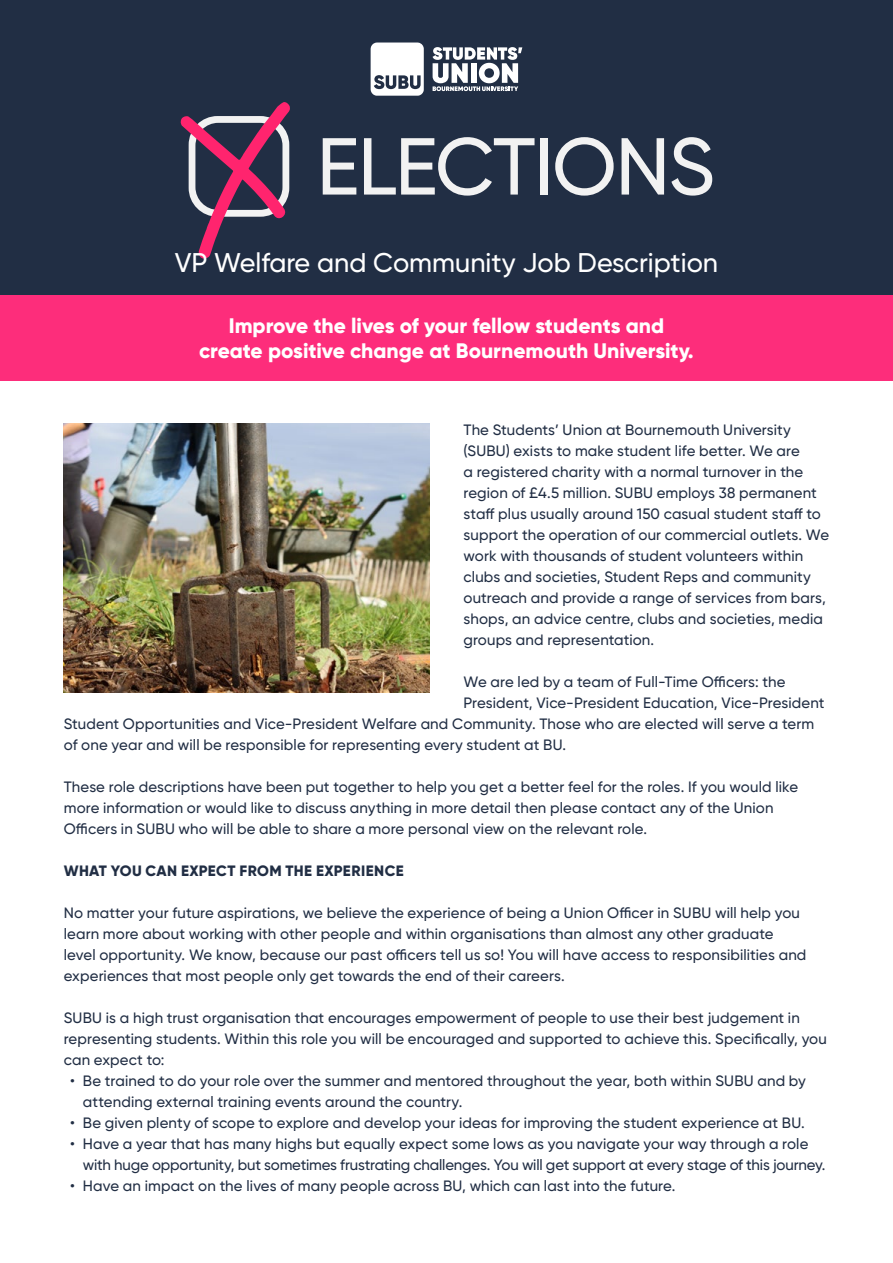
<style>
.page{position:relative;width:893px;height:1263px;background:#fff}
.page>*{position:absolute;margin:0;border:0;box-sizing:border-box;transform-origin:0 0}
.t1{font:500 27px "Gilroy";color:#fff}
.t2{font:800 21px/25.2px "Gilroy";color:#fff;text-align:center}
.t3{font:500 15px/21px "Gilroy";letter-spacing:.01em;color:#212e44}
.t4{font:500 15px/21px "Gilroy";letter-spacing:-.01em;color:#212e44}
.t5{font:800 15px "Gilroy";letter-spacing:.02em;color:#212e44}
</style>
<div class="page">
<div style="left:0;top:0;width:893px;height:296px;background:#212e44"></div>
<svg style="left:433px;top:47px;width:89px;height:44px"></svg>
<svg style="left:371px;top:43px;width:53px;height:53px"></svg>
<svg style="left:181px;top:102px;width:109px;height:157px"></svg>
<svg style="left:323px;top:138px;width:33px;height:57px"></svg>
<svg style="left:364px;top:137px;width:170px;height:59px"></svg>
<div style="left:540px;top:138px;width:7px;height:57px;background:#f2f2f2"></div>
<svg style="left:555px;top:137px;width:59px;height:59px"></svg>
<svg style="left:622px;top:138px;width:42px;height:57px"></svg>
<svg style="left:671px;top:137px;width:41px;height:59px"></svg>
<div style="left:0;top:296px;width:893px;height:85px;background:#fd2d7b"></div>
<img style="left:64px;top:423px;width:365px;height:269px">
<h1 class="t1" style="left:175px;top:246px;width:545px">VP Welfare and Community Job Description</h1>
<h2 class="t2" style="left:199px;top:313px;width:496px">Improve the lives of your fellow students and create positive change at Bournemouth University.</h2>
<p class="t3" style="left:463px;top:419px;width:367px">The Students’ Union at Bournemouth University (SUBU) exists to make student life better. We are<br>a registered charity with a normal turnover in the region of £4.5 million. SUBU employs 38 permanent staff plus usually around 150 casual student staff to support the operation of our commercial outlets. We work with thousands of student volunteers within clubs and societies, Student Reps and community outreach and provide a range of services from bars, shops, an advice centre, clubs and societies, media groups and representation.</p>
<p class="t3" style="left:463px;top:671px;width:323px">We are led by a team of Full-Time Officers: the</p>
<p class="t3" style="left:463px;top:692px;width:363px">President, Vice-President Education, Vice-President</p>
<p class="t3" style="left:64px;top:713px;width:752px">Student Opportunities and Vice-President Welfare and Community. Those who are elected will serve a term</p>
<p class="t3" style="left:64px;top:734px;width:504px">of one year and will be responsible for representing every student at BU.</p>
<p class="t3" style="left:64px;top:776px;width:736px">These role descriptions have been put together to help you get a better feel for the roles. If you would like more information or would like to discuss anything in more detail then please contact any of the Union<br>Officers in SUBU who will be able to share a more personal view on the relevant role.</p>
<p class="t5" style="left:64px;top:861px;width:341px">WHAT YOU CAN EXPECT FROM THE EXPERIENCE</p>
<p class="t3" style="left:64px;top:902px;width:744px">No matter your future aspirations, we believe the experience of being a Union Officer in SUBU will help you learn more about working with other people and within organisations than almost any other graduate level opportunity. We know, because our past officers tell us so! You will have access to responsibilities and experiences that most people only get towards the end of their careers.</p>
<p class="t3" style="left:64px;top:1007px;width:765px">SUBU is a high trust organisation that encourages empowerment of people to use their best judgement in representing students. Within this role you will be encouraged and supported to achieve this. Specifically, you can expect to:</p>
<p class="t3" style="left:83px;top:1070px;width:725px;text-indent:-13px">• Be trained to do your role over the summer and mentored throughout the year, both within SUBU and by attending external training events around the country.</p>
<p class="t3" style="left:70px;top:1112px;width:736px">• Be given plenty of scope to explore and develop your ideas for improving the student experience at BU.</p>
<p class="t4" style="left:83px;top:1133px;width:744px;text-indent:-13px">• Have a year that has many highs but equally expect some lows as you navigate your way through a role with huge opportunity, but sometimes frustrating challenges. You will get support at every stage of this journey.</p>
<p class="t3" style="left:70px;top:1175px;width:607px">• Have an impact on the lives of many people across BU, which can last into the future.</p>
</div>
